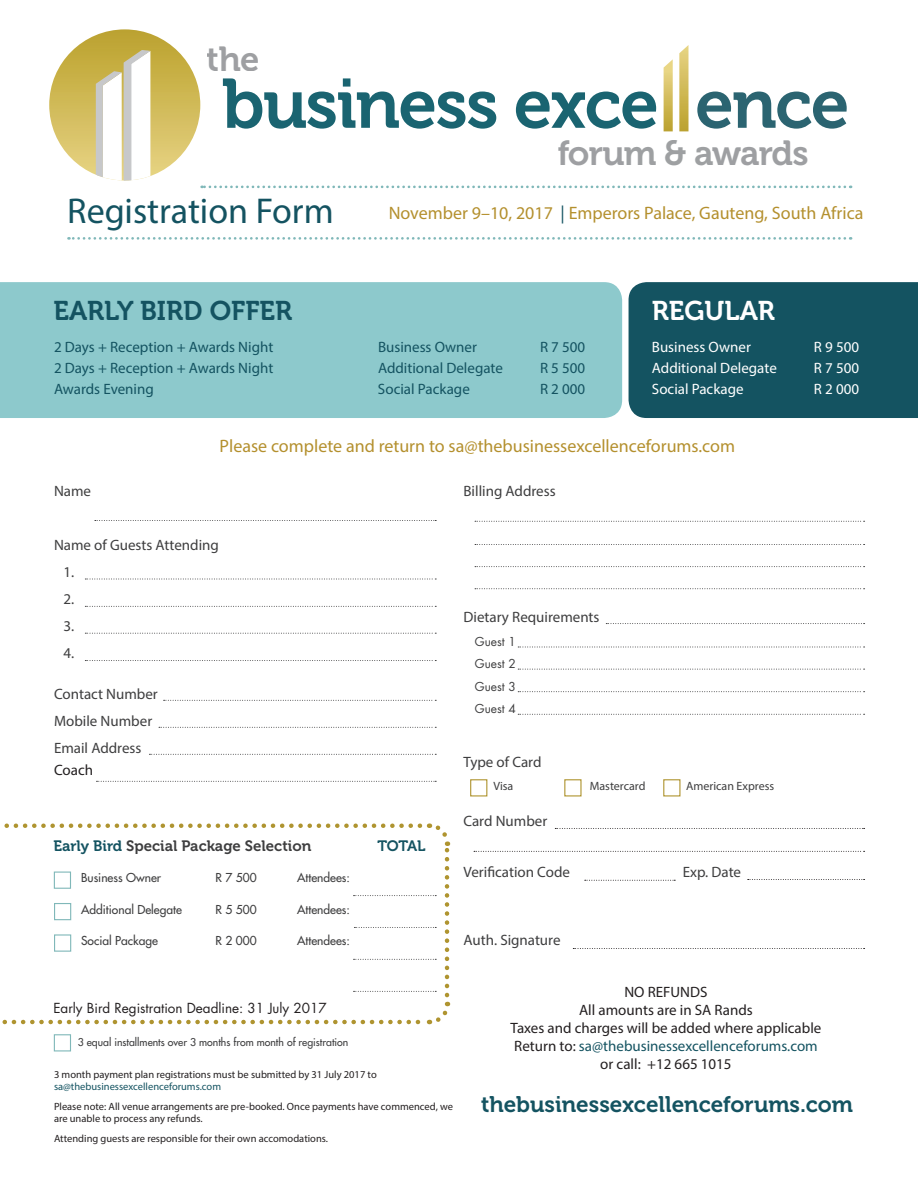
<style>
.page{position:relative;width:918px;height:1188px;background:#fff}
.page>*{position:absolute;margin:0;border:0;box-sizing:border-box;transform-origin:0 0}
.t1{font:69.6px "Museo 700";letter-spacing:-.025em;color:#005361}
.t2{font:36px "Myriad Pro";color:#145361}
.t3{font:34.8px "Museo 700";letter-spacing:-.025em;color:#939598}
.t4{font:34.65px "Museo 700";color:#939598}
.t5{font:27px "Museo 700";color:#145361}
.t6{font:27px "Museo 700";color:#fff}
.t7{font:22.5px "Museo 700";color:#145361}
.t8{font:18px "Myriad Pro";color:#b4902e}
.t9{font:15px "Myriad Pro";color:#145361}
.t10{font:15px "Myriad Pro";color:#3e3e3f}
.t11{font:15px "Myriad Pro";color:#231f20}
.t12{font:15px "Myriad Pro";color:#fff}
.t13{font:15px "Museo 700";color:#3e3e3f}
.t14{font:15px "Museo 700";letter-spacing:-.02em;color:#145361}
.t15{font:13.5px "Futura Std";color:#231f20}
.t16{font:500 12px "Futura Std";color:#3e3e3f}
.t17{font:12px "Myriad Pro";color:#3e3e3f}
.t18{font:12px "Futura Std";color:#3e3e3f}
.t19{font:10.5px/12.6px "Myriad Pro";color:#231f20}
.t20{font:500 10.5px "Futura Std";color:#3e3e3f}
.t21{font:10.5px "Myriad Pro";color:#145361}
.s1{color:#145361}
.s2{color:#939698}
.s3{color:#231f20}
</style>
<div class="page">
<svg style="left:2px;top:1002px;width:449px;height:23px"></svg>
<div style="left:0;top:282px;width:622px;height:136px;background:#8dc9cc"></div>
<div style="left:629px;top:282px;width:289px;height:136px;background:#145361"></div>
<svg style="left:95px;top:520px;width:341px;height:1px"></svg>
<svg style="left:85px;top:579px;width:351px;height:1px"></svg>
<svg style="left:85px;top:606px;width:351px;height:1px"></svg>
<svg style="left:85px;top:633px;width:351px;height:1px"></svg>
<svg style="left:85px;top:660px;width:351px;height:1px"></svg>
<svg style="left:164px;top:700px;width:272px;height:1px"></svg>
<svg style="left:159px;top:727px;width:277px;height:1px"></svg>
<svg style="left:149px;top:754px;width:287px;height:1px"></svg>
<svg style="left:475px;top:521px;width:390px;height:1px"></svg>
<svg style="left:475px;top:544px;width:390px;height:1px"></svg>
<svg style="left:475px;top:566px;width:390px;height:1px"></svg>
<svg style="left:475px;top:588px;width:390px;height:1px"></svg>
<svg style="left:606px;top:623px;width:259px;height:1px"></svg>
<svg style="left:518px;top:647px;width:347px;height:1px"></svg>
<svg style="left:518px;top:669px;width:347px;height:1px"></svg>
<svg style="left:518px;top:691px;width:347px;height:1px"></svg>
<svg style="left:518px;top:714px;width:347px;height:1px"></svg>
<svg style="left:555px;top:828px;width:310px;height:1px"></svg>
<svg style="left:474px;top:851px;width:391px;height:1px"></svg>
<svg style="left:748px;top:879px;width:117px;height:1px"></svg>
<svg style="left:585px;top:880px;width:90px;height:1px"></svg>
<svg style="left:573px;top:948px;width:292px;height:1px"></svg>
<div style="left:470px;top:779px;width:17px;height:17px;border:1px solid #af9430"></div>
<div style="left:564px;top:779px;width:18px;height:17px;border:1px solid #af9430"></div>
<div style="left:663px;top:779px;width:17px;height:17px;border:1px solid #af9430"></div>
<div style="left:54px;top:1034px;width:17px;height:17px;border:1px solid #80b8b9"></div>
<svg style="left:4px;top:823px;width:447px;height:172px"></svg>
<svg style="left:664px;top:59px;width:9px;height:72px"></svg>
<svg style="left:679px;top:45px;width:9px;height:86px"></svg>
<div style="left:49px;top:29px;width:151px;height:151px;background:linear-gradient(to bottom,#bca331,#e7d382);border-radius:76px"></div>
<svg style="left:95px;top:49px;width:58px;height:131px"></svg>
<svg style="left:202px;top:186px;width:649px;height:2px"></svg>
<svg style="left:68px;top:237px;width:783px;height:3px"></svg>
<svg style="left:96px;top:781px;width:340px;height:1px"></svg>
<h3 class="t4" style="left:207px;top:39px;width:54px">the</h3>
<h1 class="t1" style="left:222px;top:65px;width:629px">business exce <span class="s1">ence</span></h1>
<p class="t2" style="left:67px;top:189px;width:268px">Registration Form</p>
<h3 class="t3" style="left:558px;top:134px;width:253px">foru<span class="s2">m &amp; a</span>wards</h3>
<p class="t8" style="left:389px;top:201px;width:476px">November 9–10, 2017 <span class="s1">|</span> Emperors Palace, Gauteng, South Africa</p>
<p class="t5" style="left:53px;top:296px;width:240px">EARLY BIRD OFFER</p>
<p class="t6" style="left:652px;top:296px;width:125px">REGULAR</p>
<p class="t9" style="left:54px;top:338px;width:221px">2 Days + Reception + Awards Night</p>
<p class="t9" style="left:378px;top:338px;width:101px">Business Owner</p>
<p class="t9" style="left:540px;top:338px;width:47px">R 7 500</p>
<p class="t9" style="left:54px;top:359px;width:221px">2 Days + Reception + Awards Night</p>
<p class="t9" style="left:378px;top:359px;width:126px">Additional Delegate</p>
<p class="t9" style="left:540px;top:359px;width:47px">R 5 500</p>
<p class="t9" style="left:54px;top:380px;width:101px">Awards Evening</p>
<p class="t9" style="left:378px;top:380px;width:93px">Social Package</p>
<p class="t9" style="left:540px;top:380px;width:47px">R 2 000</p>
<p class="t12" style="left:652px;top:338px;width:101px">Business Owner</p>
<p class="t12" style="left:814px;top:338px;width:47px">R 9 500</p>
<p class="t12" style="left:652px;top:359px;width:126px">Additional Delegate</p>
<p class="t12" style="left:814px;top:359px;width:47px">R 7 500</p>
<p class="t12" style="left:652px;top:380px;width:93px">Social Package</p>
<p class="t12" style="left:814px;top:380px;width:47px">R 2 000</p>
<p class="t10" style="left:54px;top:482px;width:39px">Name</p>
<p class="t8" style="left:220px;top:435px;width:517px">Please complete and return to sa@thebusinessexcellenceforums.com</p>
<p class="t10" style="left:464px;top:482px;width:94px">Billing Address</p>
<p class="t10" style="left:54px;top:536px;width:166px">Name of Guests Attending</p>
<p class="t10" style="left:64px;top:563px;width:12px">1.</p>
<p class="t10" style="left:64px;top:590px;width:12px">2.</p>
<p class="t10" style="left:64px;top:617px;width:12px">3.</p>
<p class="t10" style="left:64px;top:644px;width:12px">4.</p>
<p class="t10" style="left:54px;top:685px;width:105px">Contact Number</p>
<p class="t10" style="left:54px;top:712px;width:100px">Mobile Number</p>
<p class="t10" style="left:54px;top:739px;width:89px">Email Address</p>
<p class="t11" style="left:54px;top:761px;width:41px">Coach</p>
<p class="t13" style="left:53px;top:837px;width:259px"><span class="s1">Early Bird</span> Special Package Selection</p>
<p class="t14" style="left:377px;top:837px;width:50px">TOTAL</p>
<p class="t16" style="left:81px;top:871px;width:81px">Business Owner</p>
<p class="t16" style="left:215px;top:871px;width:43px">R 7 500</p>
<p class="t16" style="left:297px;top:871px;width:54px">Attendees:</p>
<p class="t16" style="left:81px;top:902px;width:102px">Additional Delegate</p>
<p class="t16" style="left:215px;top:902px;width:43px">R 5 500</p>
<p class="t16" style="left:297px;top:902px;width:54px">Attendees:</p>
<p class="t16" style="left:81px;top:934px;width:78px">Social Package</p>
<p class="t16" style="left:215px;top:934px;width:43px">R 2 000</p>
<p class="t16" style="left:297px;top:934px;width:54px">Attendees:</p>
<p class="t10" style="left:464px;top:608px;width:138px">Dietary Requirements</p>
<p class="t18" style="left:475px;top:633px;width:42px">Guest 1</p>
<p class="t18" style="left:475px;top:656px;width:42px">Guest 2</p>
<p class="t18" style="left:475px;top:678px;width:42px">Guest 3</p>
<p class="t18" style="left:475px;top:701px;width:42px">Guest 4</p>
<p class="t10" style="left:464px;top:753px;width:79px">Type of Card</p>
<p class="t17" style="left:494px;top:778px;width:21px">Visa</p>
<p class="t17" style="left:590px;top:778px;width:57px">Mastercard</p>
<p class="t17" style="left:686px;top:778px;width:90px">American Express</p>
<p class="t10" style="left:464px;top:811px;width:85px">Card Number</p>
<p class="t10" style="left:464px;top:863px;width:108px">Verification Code</p>
<p class="t10" style="left:683px;top:863px;width:60px">Exp. Date</p>
<p class="t10" style="left:464px;top:931px;width:99px">Auth. Signature</p>
<p class="t15" style="left:53px;top:999px;width:275px">Early Bird Registration Deadline: 31 July 2017</p>
<p class="t20" style="left:78px;top:1036px;width:272px">3 equal installments over 3 months from month of registration</p>
<p class="t19" style="left:54px;top:1068px;width:324px">3 month payment plan registrations must be submitted by 31 July 2017 to</p>
<p class="t21" style="left:54px;top:1080px;width:169px">sa@thebusinessexcellenceforums.com</p>
<p class="t19" style="left:54px;top:1100px;width:400px">Please note: All venue arrangements are pre-booked. Once payments have commenced, we are unable to process any refunds.</p>
<p class="t19" style="left:54px;top:1132px;width:276px">Attending guests are responsible for their own accomodations.</p>
<p class="t11" style="left:624px;top:983px;width:85px">NO REFUNDS</p>
<p class="t11" style="left:579px;top:1001px;width:175px">All amounts are in SA Rands</p>
<p class="t11" style="left:511px;top:1019px;width:312px">Taxes and charges will be added where applicable</p>
<p class="t9" style="left:514px;top:1037px;width:305px"><span class="s3">Return to:</span> sa@thebusinessexcellenceforums.com</p>
<p class="t11" style="left:600px;top:1055px;width:133px">or call: +12 665 1015</p>
<p class="t7" style="left:481px;top:1092px;width:373px">thebusinessexcellenceforums.com</p>
</div>
